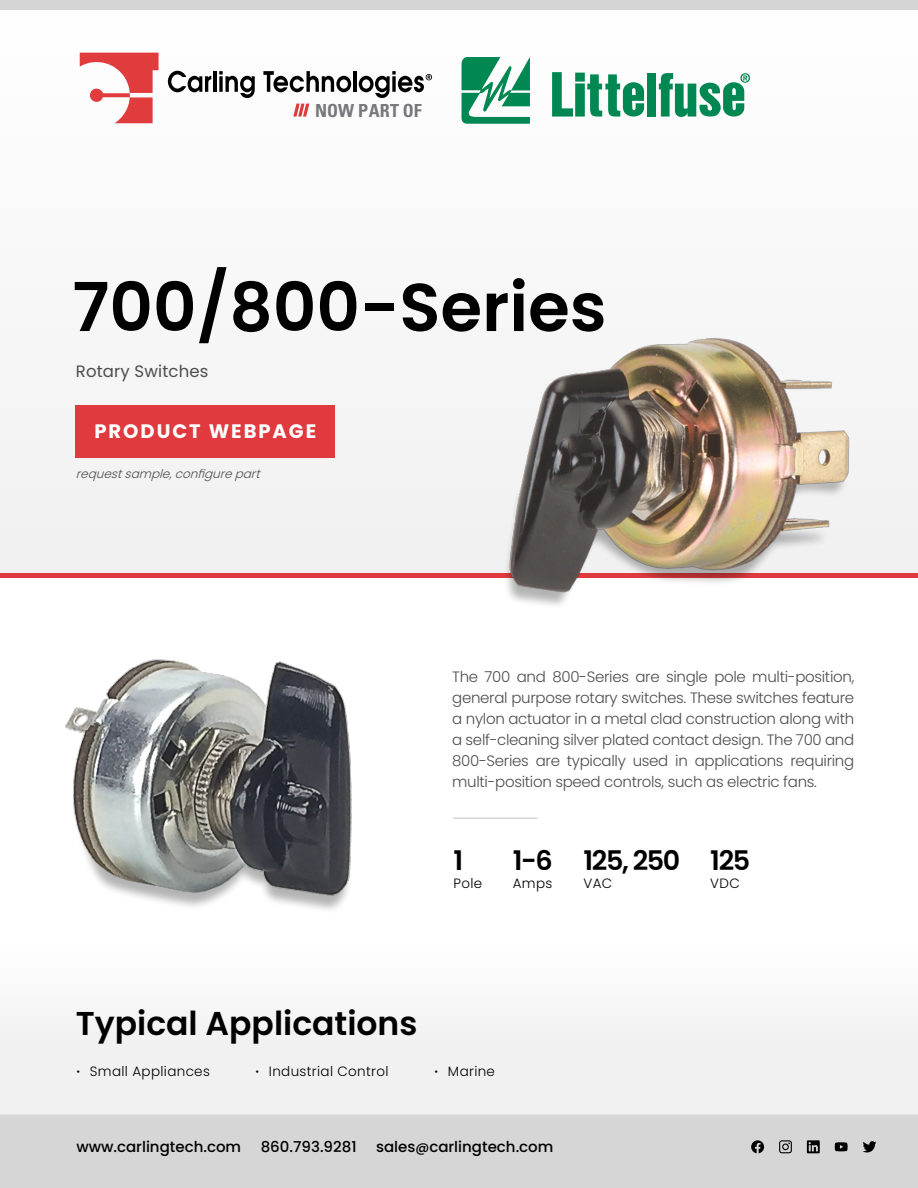
<style>
.page{position:relative;width:918px;height:1188px;background:#fff}
.page>*{position:absolute;margin:0;border:0;box-sizing:border-box;transform-origin:0 0}
.t1{font:600 67.5px "Poppins";color:#000}
.t2{font:600 33px "Poppins";color:#000}
.t3{font:600 27px "Poppins";letter-spacing:-.05em;color:#000}
.t4{font:700 19.5px "Poppins";letter-spacing:.1em;color:#fff}
.t5{font:700 condensed 18px "Univers LT Std";color:#78787d}
.t6{font:16.5px "Poppins";letter-spacing:.01em;color:#4d4d4f}
.t7{font:300 15px/21px "Poppins";letter-spacing:-.02em;color:#4d4d4f;text-align:justify}
.t8{font:500 15px "Poppins";color:#000}
.t9{font:300 13.5px "Poppins";letter-spacing:.025em;color:#000}
.t10{font:italic 300 12px "Poppins";color:#4d4d4f}
.s1{font-weight:600}
.s2{font-size:13.5px}
</style>
<div class="page">
<div style="left:0;top:9px;width:918px;height:564px;background:#f8f8f8"></div>
<div style="left:0;top:573px;width:918px;height:5px;background:#e03a3e"></div>
<div style="left:0;top:0;width:918px;height:9px;background:#d6d5d5"></div>
<div style="left:0;top:1115px;width:918px;height:73px;background:#d6d6d6"></div>
<div style="left:0;top:1019px;width:918px;height:96px;background:#f1f1f2"></div>
<svg style="left:807px;top:1140px;width:13px;height:13px"></svg>
<svg style="left:779px;top:1140px;width:13px;height:13px"></svg>
<svg style="left:751px;top:1140px;width:13px;height:13px"></svg>
<svg style="left:835px;top:1142px;width:13px;height:9px"></svg>
<svg style="left:863px;top:1141px;width:13px;height:12px"></svg>
<svg style="left:80px;top:53px;width:79px;height:70px"></svg>
<svg style="left:168px;top:71px;width:43px;height:21px"></svg>
<hr style="left:213px;top:71px;width:3px;height:21px;background:#000">
<svg style="left:219px;top:71px;width:36px;height:27px"></svg>
<svg style="left:263px;top:71px;width:88px;height:21px"></svg>
<hr style="left:353px;top:71px;width:4px;height:21px;background:#000">
<svg style="left:359px;top:71px;width:73px;height:27px"></svg>
<svg style="left:293px;top:104px;width:16px;height:13px"></svg>
<svg style="left:461px;top:57px;width:69px;height:67px"></svg>
<div style="left:647px;top:73px;width:9px;height:44px;background:#008752"></div>
<svg style="left:659px;top:73px;width:91px;height:44px"></svg>
<svg style="left:552px;top:72px;width:92px;height:45px"></svg>
<div style="left:76px;top:405px;width:259px;height:53px;background:#e03a3e"></div>
<div style="left:71px;top:790px;width:281px;height:124px;background:#000;opacity:.3"></div>
<img style="left:65px;top:659px;width:287px;height:245px">
<img style="left:504px;top:338px;width:346px;height:268px">
<hr style="left:453px;top:817px;width:85px;height:2px;background:#d6d5d5">
<p class="t5" style="left:315px;top:99px;width:108px">NOW PART OF</p>
<h1 class="t1" style="left:72px;top:268px;width:536px">700/800-Series</h1>
<p class="t6" style="left:76px;top:362px;width:134px">Rotary Switches</p>
<h3 class="t4" style="left:95px;top:420px;width:223px">PRODUCT WEBPAGE</h3>
<p class="t10" style="left:76px;top:467px;width:190px">requestsample,configurepart</p>
<p class="t7" style="left:452px;top:666px;width:404px">The 700 and 800-Series are single pole multi-position, general purpose rotary switches. These switches feature a nylon actuator in a metal clad construction along with a self-cleaning silver plated contact design. The 700 and 800-Series are typically used in applications requiring multi-position speed controls, such as electric fans.</p>
<h3 class="t3" style="left:453px;top:844px;width:11px">1</h3>
<h3 class="t3" style="left:513px;top:844px;width:239px">1-6 125, 250 125</h3>
<p class="t9" style="left:453px;top:876px;width:30px">Pole</p>
<p class="t9" style="left:513px;top:876px;width:41px">Amps</p>
<p class="t9" style="left:583px;top:876px;width:30px">VAC</p>
<p class="t9" style="left:710px;top:876px;width:31px">VDC</p>
<h2 class="t2" style="left:76px;top:1004px;width:343px">Typical Applications</h2>
<p class="t9" style="left:76px;top:1063px;width:135px"><span class="s1">∙</span> Small Appliances</p>
<p class="t9" style="left:255px;top:1063px;width:135px"><span class="s1">∙</span> Industrial Control</p>
<p class="t9" style="left:434px;top:1063px;width:62px"><span class="s1">∙</span> Marine</p>
<p class="t8" style="left:76px;top:1138px;width:166px">www.carlingtech.com</p>
<p class="t8" style="left:261px;top:1138px;width:97px">860.793.9281</p>
<p class="t8" style="left:376px;top:1138px;width:179px">sales<span class="s2">@</span>carlingtech.com</p>
</div>
